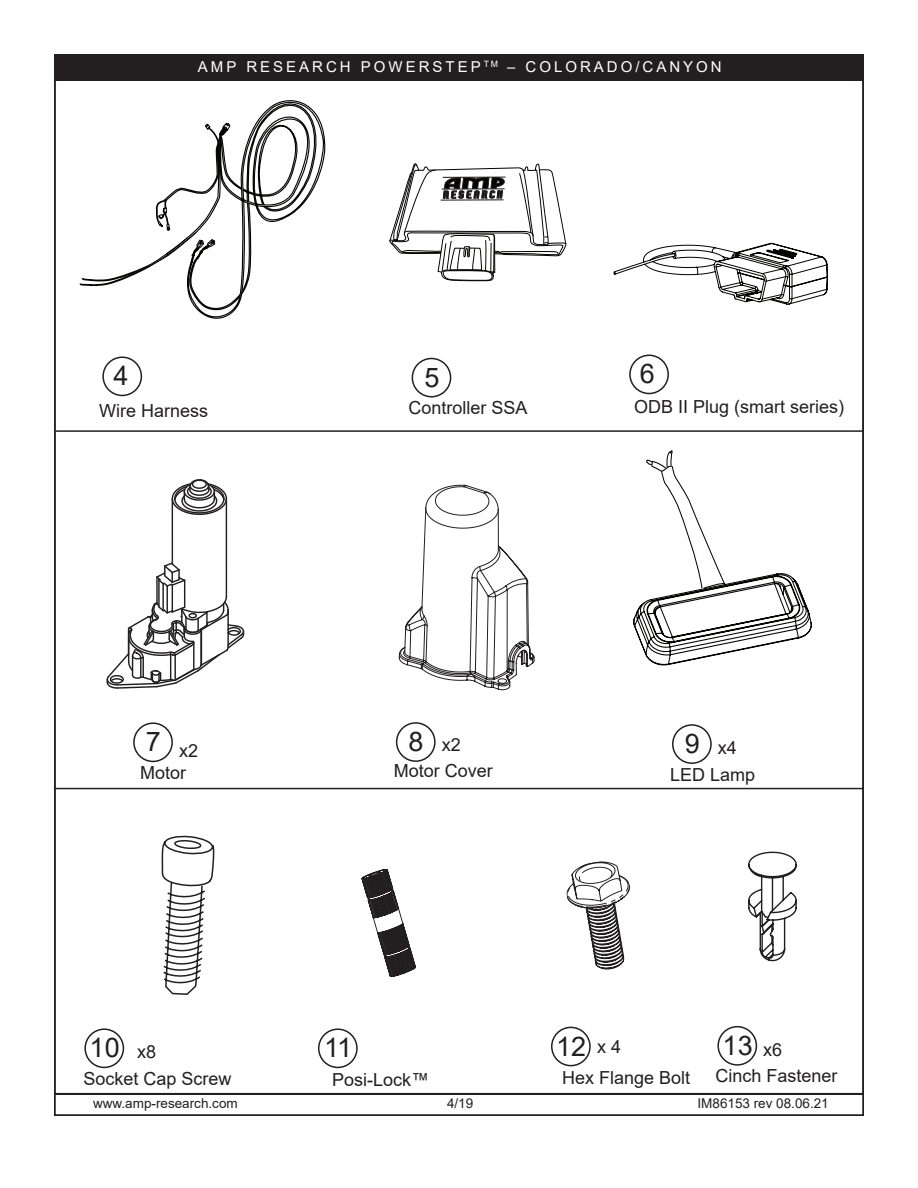
<style>
.page{position:relative;width:918px;height:1188px;background:#fff}
.page>*{position:absolute;margin:0;border:0;box-sizing:border-box;transform-origin:0 0}
.t1{font:27px "Arial";color:#231f20}
.t2{font:18px/26.5px "Arial";color:#231f20}
.t3{font:15px "Arial";letter-spacing:.2em;color:#fff}
.t4{font:13.5px "Arial";color:#231f20}
.s1{font-size:27px}
.s2{font-size:18px}
</style>
<div class="page">
<div style="left:54px;top:55px;width:809px;height:26px;background:#231f20"></div>
<div style="left:54px;top:1094px;width:810px;height:22px;border:2px solid #231f20"></div>
<hr style="left:56px;top:430px;width:808px;height:2px;background:#231f20">
<hr style="left:55px;top:788px;width:808px;height:1px;background:#231f20">
<div style="left:717px;top:1026px;width:40px;height:40px;border:2px solid #231f20;border-radius:50%"></div>
<div style="left:133px;top:722px;width:40px;height:40px;border:2px solid #231f20;border-radius:50%"></div>
<div style="left:396px;top:722px;width:40px;height:40px;border:2px solid #231f20;border-radius:50%"></div>
<svg style="left:748px;top:852px;width:49px;height:109px"></svg>
<svg style="left:399px;top:485px;width:135px;height:205px"></svg>
<div style="left:672px;top:724px;width:40px;height:40px;border:2px solid #231f20;border-radius:50%"></div>
<svg style="left:633px;top:450px;width:179px;height:215px"></svg>
<div style="left:102px;top:356px;width:40px;height:40px;border:2px solid #231f20;border-radius:50%"></div>
<div style="left:84px;top:1028px;width:40px;height:40px;border:2px solid #231f20;border-radius:50%"></div>
<div style="left:318px;top:1028px;width:40px;height:40px;border:2px solid #231f20;border-radius:50%"></div>
<div style="left:551px;top:1027px;width:40px;height:39px;border:2px solid #231f20;border-radius:50%"></div>
<svg style="left:80px;top:100px;width:245px;height:219px"></svg>
<svg style="left:162px;top:836px;width:52px;height:159px"></svg>
<svg style="left:362px;top:869px;width:54px;height:107px"></svg>
<svg style="left:566px;top:861px;width:64px;height:109px"></svg>
<hr style="left:226px;top:499px;width:1px;height:98px;background:#231f20">
<hr style="left:172px;top:499px;width:1px;height:65px;background:#231f20">
<svg style="left:171px;top:479px;width:57px;height:37px"></svg>
<svg style="left:106px;top:561px;width:139px;height:128px"></svg>
<div style="left:412px;top:358px;width:39px;height:39px;border:2px solid #231f20;border-radius:50%"></div>
<svg style="left:389px;top:163px;width:178px;height:119px"></svg>
<div style="left:629px;top:355px;width:40px;height:39px;border:2px solid #231f20;border-radius:50%"></div>
<svg style="left:613px;top:243px;width:215px;height:62px"></svg>
<p class="t3" style="left:198px;top:56px;width:525px">AMP RESEARCH POWERSTEP <sup>TM</sup> – COLORADO/CANYON</p>
<h1 class="t1" style="left:114px;top:357px;width:17px">4</h1>
<p class="t2" style="left:99px;top:397px;width:111px">Wire Harness</p>
<h1 class="t1" style="left:424px;top:359px;width:17px">5</h1>
<p class="t2" style="left:409px;top:395px;width:121px">Controller SSA</p>
<h1 class="t1" style="left:640px;top:355px;width:17px">6</h1>
<p class="t2" style="left:634px;top:393px;width:212px">ODB II Plug (smart series)</p>
<p class="t2" style="left:140px;top:739px;width:59px;line-height:22px;text-indent:6px"><sup>7</sup> x2<br>Motor</p>
<p class="t2" style="left:394px;top:731px;width:101px;text-indent:15px"><span class="s1">8</span> x2<br>Motor Cover</p>
<p class="t2" style="left:670px;top:734px;width:87px;text-align:center"><span class="s1">9</span> x4<br>LED Lamp</p>
<p class="t2" style="left:137px;top:1039px;width:21px">x8</p>
<h1 class="t1" style="left:324px;top:1029px;width:30px">11</h1>
<h1 class="t1" style="left:556px;top:1028px;width:32px">12</h1>
<p class="t2" style="left:84px;top:1065px;width:150px">Socket Cap Screw</p>
<h1 class="t1" style="left:90px;top:1029px;width:32px">10</h1>
<p class="t2" style="left:562px;top:1031px;width:130px;line-height:31.3px;text-indent:35px">x 4<br>Hex Flange Bolt</p>
<p class="t2" style="left:332px;top:1066px;width:99px">Posi-Lock™</p>
<h1 class="t1" style="left:723px;top:1027px;width:61px">13 <span class="s2">x6</span></h1>
<p class="t2" style="left:716px;top:1063px;width:124px">Cinch Fastener</p>
<p class="t4" style="left:93px;top:1094px;width:146px">www.amp-research.com</p>
<p class="t4" style="left:447px;top:1094px;width:28px">4/19</p>
<p class="t4" style="left:698px;top:1094px;width:133px">IM86153 rev 08.06.21</p>
</div>
